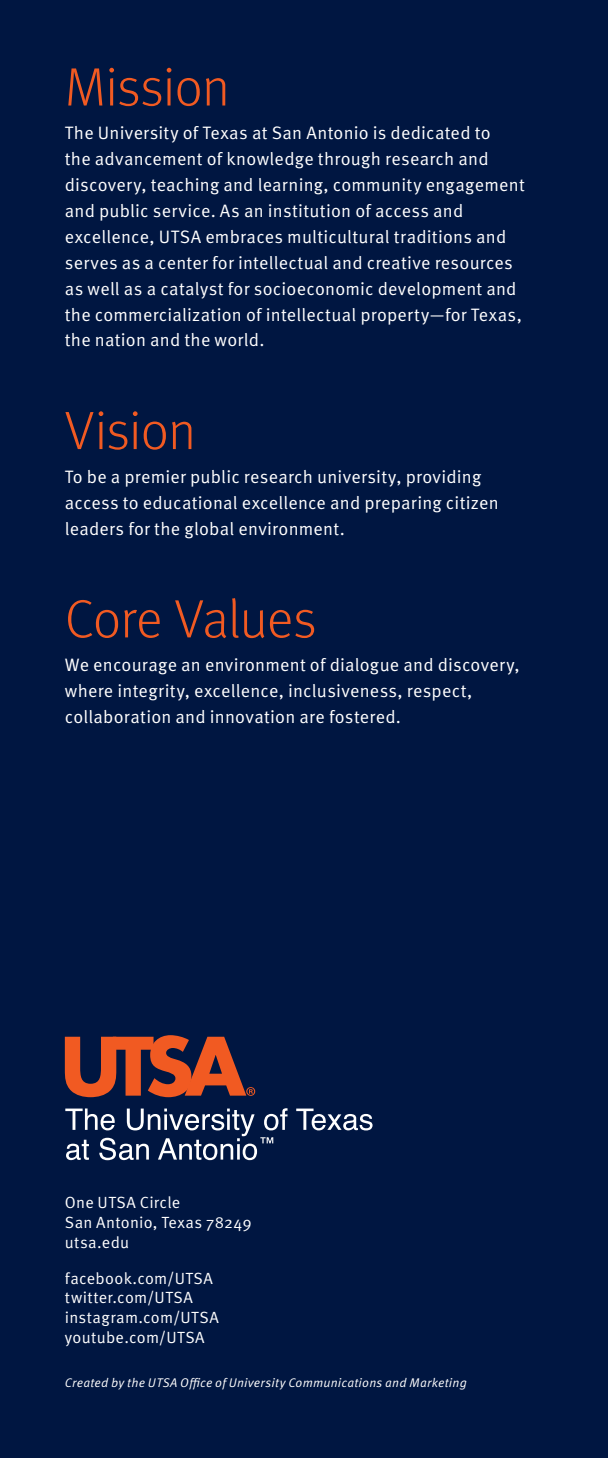
<style>
.page{position:relative;width:608px;height:1458px;background:#001641}
.page>*{position:absolute;margin:0;border:0;box-sizing:border-box;transform-origin:0 0}
.t1{font:300 54px "Meta OT";letter-spacing:-.015em;color:#f15a22}
.t2{font:18px/25.9px "Meta OT Norm";letter-spacing:.01em;color:#fff}
.t3{font:16.2px/19.8px "Meta OT Norm";letter-spacing:.02em;color:#fff}
.t4{font:12.6px "Meta OT Norm Ita";letter-spacing:.02em;color:#fff}
</style>
<div class="page">
<svg style="left:296px;top:1109px;width:76px;height:21px"></svg>
<svg style="left:65px;top:1108px;width:222px;height:52px"></svg>
<svg style="left:65px;top:1035px;width:190px;height:62px"></svg>
<h1 class="t1" style="left:65px;top:55px;width:166px">Mission</h1>
<p class="t2" style="left:65px;top:121px;width:461px">The University of Texas at San Antonio is dedicated to<br>the advancement of knowledge through research and discovery, teaching and learning, community engagement and public service. As an institution of access and excellence, UTSA embraces multicultural traditions and serves as a center for intellectual and creative resources as well as a catalyst for socioeconomic development and the commercialization of intellectual property—for Texas, the nation and the world.</p>
<h1 class="t1" style="left:65px;top:399px;width:133px">Vision</h1>
<p class="t2" style="left:65px;top:464px;width:435px">To be a premier public research university, providing access to educational excellence and preparing citizen leaders for the global environment.</p>
<h1 class="t1" style="left:65px;top:587px;width:253px">Core Values</h1>
<p class="t2" style="left:65px;top:652px;width:456px">We encourage an environment of dialogue and discovery, where integrity, excellence, inclusiveness, respect, collaboration and innovation are fostered.</p>
<p class="t3" style="left:65px;top:1193px;width:188px">One UTSA Circle<br>San Antonio, Texas 78249 utsa.edu</p>
<p class="t3" style="left:65px;top:1268px;width:155px">facebook.com/UTSA twitter.com/UTSA instagram.com/UTSA youtube.com/UTSA</p>
<p class="t4" style="left:65px;top:1375px;width:403px">Created by the UTSA Office of University Communications and Marketing</p>
</div>
